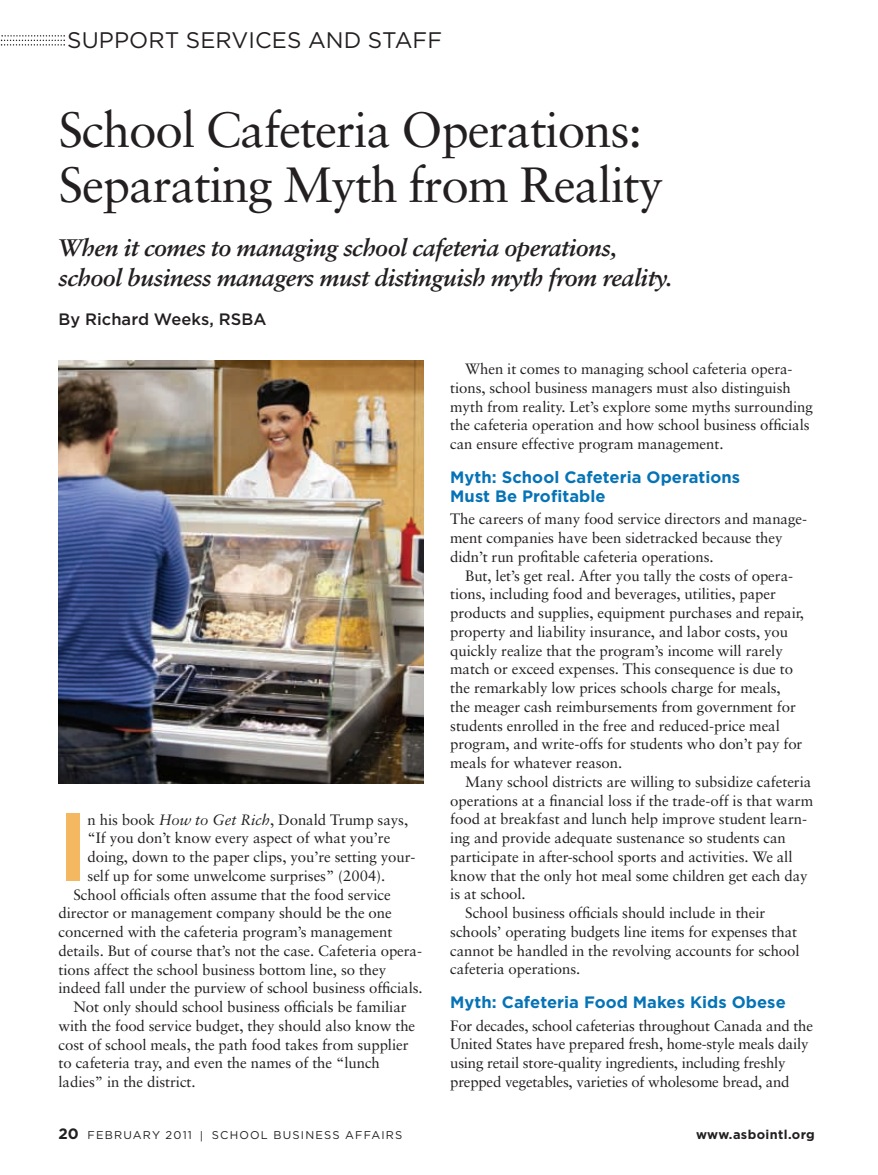
<style>
.page{position:relative;width:878px;height:1175px;background:#fff}
.page>*{position:absolute;margin:0;border:0;box-sizing:border-box;transform-origin:0 0}
.t1{font:700 95.85px "Gotham";color:#f4b862;scale:.91 1}
.t2{font:49.5px/55.5px "Sabon";letter-spacing:-.025em;color:#231f20}
.t3{font:italic 700 24px/30px "Sabon";letter-spacing:-.02em;color:#231f20}
.t4{font:22.5px "Gotham";letter-spacing:.005em;color:#231f20}
.t5{font:700 16.5px/18.8px "Gotham";letter-spacing:.005em;color:#0573b6}
.t6{font:500 16.5px "Gotham";letter-spacing:.005em;color:#231f20}
.t7{font:15px/18.8px "Sabon";letter-spacing:-.005em;color:#231f20}
.t8{font:700 12.75px "Gotham";letter-spacing:.03em;color:#231f20}
.t9{font:11.25px "Gotham";letter-spacing:.105em;color:#231f20}
.s1{font-style:italic}
.s2{font-weight:700;font-size:15px}
</style>
<div class="page">
<img style="left:59px;top:360px;width:364px;height:423px">
<svg style="left:1px;top:35px;width:64px;height:11px"></svg>
<h3 class="t4" style="left:67px;top:32px;width:376px">SUPPORT SERVICES AND STAFF</h3>
<h2 class="t2" style="left:59px;top:106px;width:606px">School Cafeteria Operations:<br>Separating Myth from Reality</h2>
<h3 class="t3" style="left:59px;top:235px;width:615px">When it comes to managing school cafeteria operations, school business managers must distinguish myth from reality.</h3>
<p class="t6" style="left:59px;top:314px;width:209px">By Richard Weeks, RSBA</p>
<h1 class="t1" style="left:59px;top:791px;width:34px">I</h1>
<p class="t7" style="left:88px;top:811px;width:322px">n his book <span class="s1">How to Get Rich</span>, Donald Trump says,</p>
<p class="t7" style="left:88px;top:830px;width:304px">“If you don’t know every aspect of what you’re</p>
<p class="t7" style="left:88px;top:848px;width:329px">doing, down to the paper clips, you’re setting your-</p>
<p class="t7" style="left:88px;top:867px;width:299px">self up for some unwelcome surprises” (2004).</p>
<p class="t7" style="left:74px;top:886px;width:319px">School officials often assume that the food service</p>
<p class="t7" style="left:59px;top:905px;width:335px">director or management company should be the one</p>
<p class="t7" style="left:59px;top:923px;width:335px">concerned with the cafeteria program’s management</p>
<p class="t7" style="left:59px;top:942px;width:365px">details. But of course that’s not the case. Cafeteria opera-</p>
<p class="t7" style="left:59px;top:961px;width:329px">tions affect the school business bottom line, so they</p>
<p class="t7" style="left:59px;top:980px;width:365px">indeed fall under the purview of school business officials.</p>
<p class="t7" style="left:74px;top:998px;width:334px">Not only should school business officials be familiar</p>
<p class="t7" style="left:59px;top:1017px;width:358px">with the food service budget, they should also know the</p>
<p class="t7" style="left:59px;top:1036px;width:351px">cost of school meals, the path food takes from supplier</p>
<p class="t7" style="left:59px;top:1055px;width:323px">to cafeteria tray, and even the names of the “lunch</p>
<p class="t7" style="left:59px;top:1073px;width:139px">ladies” in the district.</p>
<p class="t7" style="left:450px;top:361px;width:364px;text-indent:15px">When it comes to managing school cafeteria opera&shy;tions, school business managers must also distinguish myth from reality. Let’s explore some myths surrounding the cafeteria operation and how school business officials can ensure effective program management.</p>
<p class="t5" style="left:450px;top:468px;width:291px">Myth: School Cafeteria Operations<br>Must Be Profitable</p>
<p class="t7" style="left:450px;top:511px;width:358px">The careers of many food service directors and manage&shy;ment companies have been sidetracked because they didn’t run profitable cafeteria operations.</p>
<p class="t7" style="left:450px;top:567px;width:355px;text-indent:15px">But, let’s get real. After you tally the costs of opera&shy;tions, including food and beverages, utilities, paper products and supplies, equipment purchases and repair, property and liability insurance, and labor costs, you quickly realize that the program’s income will rarely match or exceed expenses. This consequence is due to the remarkably low prices schools charge for meals, the meager cash reimbursements from government for students enrolled in the free and reduced-price meal program, and write-offs for students who don’t pay for meals for whatever reason.</p>
<p class="t7" style="left:465px;top:773px;width:347px">Many school districts are willing to subsidize cafeteria</p>
<p class="t7" style="left:450px;top:792px;width:364px">operations at a financial loss if the trade-off is that warm</p>
<p class="t7" style="left:450px;top:811px;width:358px">food at breakfast and lunch help improve student learn-</p>
<p class="t7" style="left:450px;top:830px;width:337px">ing and provide adequate sustenance so students can</p>
<p class="t7" style="left:450px;top:848px;width:344px">participate in after-school sports and activities. We all</p>
<p class="t7" style="left:450px;top:867px;width:359px">know that the only hot meal some children get each day</p>
<p class="t7" style="left:450px;top:886px;width:77px">is at school.</p>
<p class="t7" style="left:465px;top:905px;width:301px">School business officials should include in their</p>
<p class="t7" style="left:450px;top:923px;width:348px">schools’ operating budgets line items for expenses that</p>
<p class="t7" style="left:450px;top:942px;width:351px">cannot be handled in the revolving accounts for school</p>
<p class="t7" style="left:450px;top:961px;width:132px">cafeteria operations.</p>
<p class="t5" style="left:450px;top:993px;width:337px">Myth: Cafeteria Food Makes Kids Obese</p>
<p class="t7" style="left:450px;top:1017px;width:364px">For decades, school cafeterias throughout Canada and the United States have prepared fresh, home-style meals daily using retail store-quality ingredients, including freshly prepped vegetables, varieties of wholesome bread, and</p>
<p class="t9" style="left:59px;top:1131px;width:345px"><span class="s2">20</span> FEBRUARY 2011 | SCHOOL BUSINESS AFFAIRS</p>
<p class="t8" style="left:696px;top:1127px;width:120px">www.asbointl.org</p>
</div>
